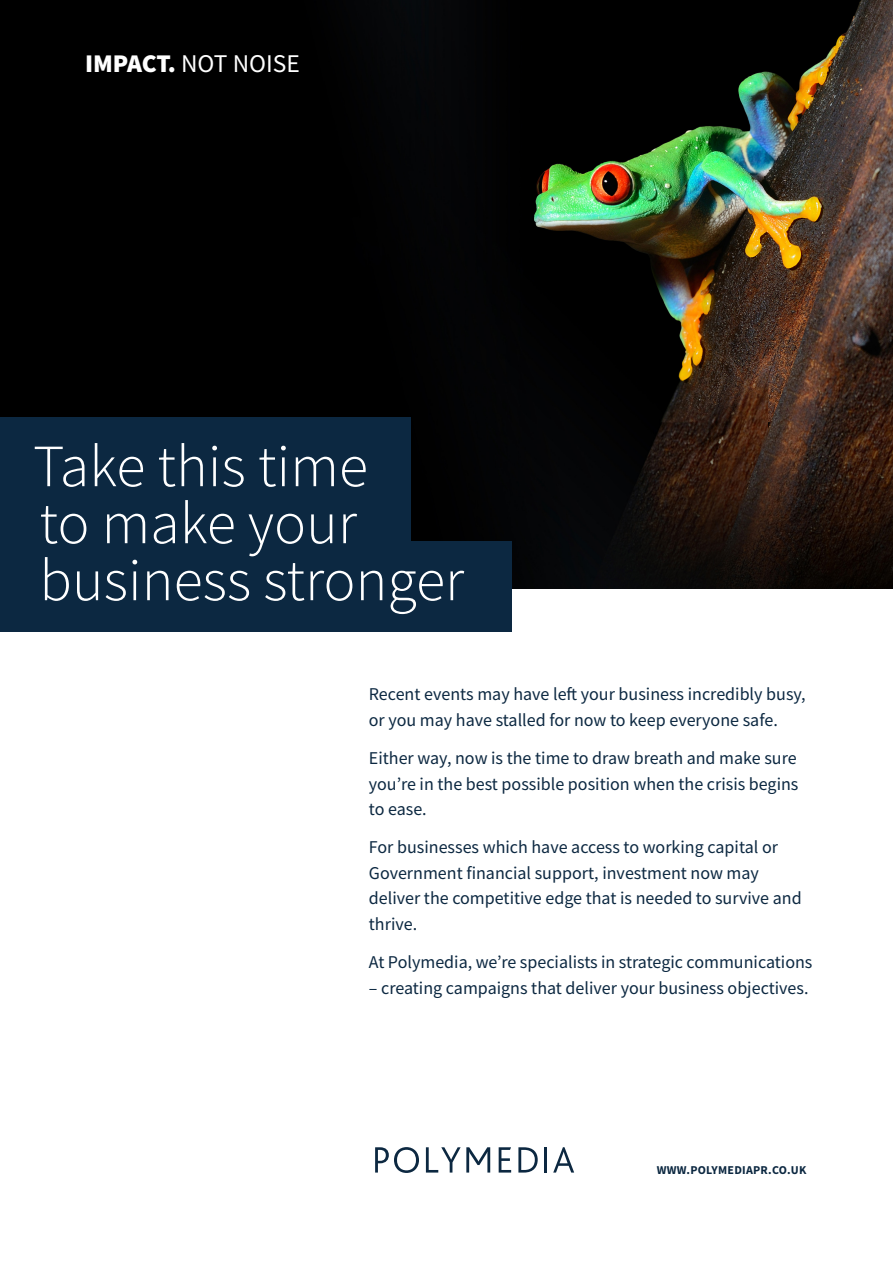
<style>
.page{position:relative;width:893px;height:1263px;background:#fff}
.page>*{position:absolute;margin:0;border:0;box-sizing:border-box;transform-origin:0 0}
.t1{font:300 60px "Source Sans Pro";color:#fff}
.Poly_Body{font:25.5px "Source Sans Pro";color:#fff}
.Poly_Body-2{font:18px/25.5px "Source Sans Pro";color:#0c2841}
.Poly_Body-3{font:700 12px "Source Sans Pro";letter-spacing:.02em;color:#0c2841}
.s1{font-weight:900}
</style>
<div class="page">
<img style="left:0;top:0;width:893px;height:588px">
<div style="left:0;top:417px;width:411px;height:138px;background:#0c2841"></div>
<div style="left:0;top:541px;width:512px;height:91px;background:#0c2841"></div>
<svg style="left:375px;top:1147px;width:44px;height:26px"></svg>
<svg style="left:426px;top:1147px;width:64px;height:25px"></svg>
<svg style="left:499px;top:1147px;width:12px;height:25px"></svg>
<svg style="left:518px;top:1147px;width:20px;height:25px"></svg>
<hr style="left:545px;top:1147px;width:2px;height:25px;background:#0c2841">
<svg style="left:553px;top:1147px;width:21px;height:25px"></svg>
<p class="Poly_Body" style="left:85px;top:48px;width:216px"><span class="s1">IMPACT.</span> NOT NOISE</p>
<p class="t1" style="left:33px;top:429px;width:336px">Take this time</p>
<p class="t1" style="left:39px;top:486px;width:319px">to make your</p>
<p class="t1" style="left:39px;top:543px;width:426px">business stronger</p>
<p class="Poly_Body-2" style="left:369px;top:681px;width:438px">Recent events may have left your business incredibly busy, or you may have stalled for now to keep everyone safe.</p>
<p class="Poly_Body-2" style="left:369px;top:745px;width:431px;text-align:justify">Either way, now is the time to draw breath and make sure you’re in the best possible position when the crisis begins to ease.</p>
<p class="Poly_Body-2" style="left:369px;top:834px;width:434px">For businesses which have access to working capital or Government financial support, investment now may deliver the competitive edge that is needed to survive and thrive.</p>
<p class="Poly_Body-2" style="left:369px;top:949px;width:445px">At Polymedia, we’re specialists in strategic communications</p>
<p class="Poly_Body-2" style="left:369px;top:975px;width:441px">– creating campaigns that deliver your business objectives.</p>
<p class="Poly_Body-3" style="left:657px;top:1162px;width:151px">WWW.POLYMEDIAPR.CO.UK</p>
</div>
